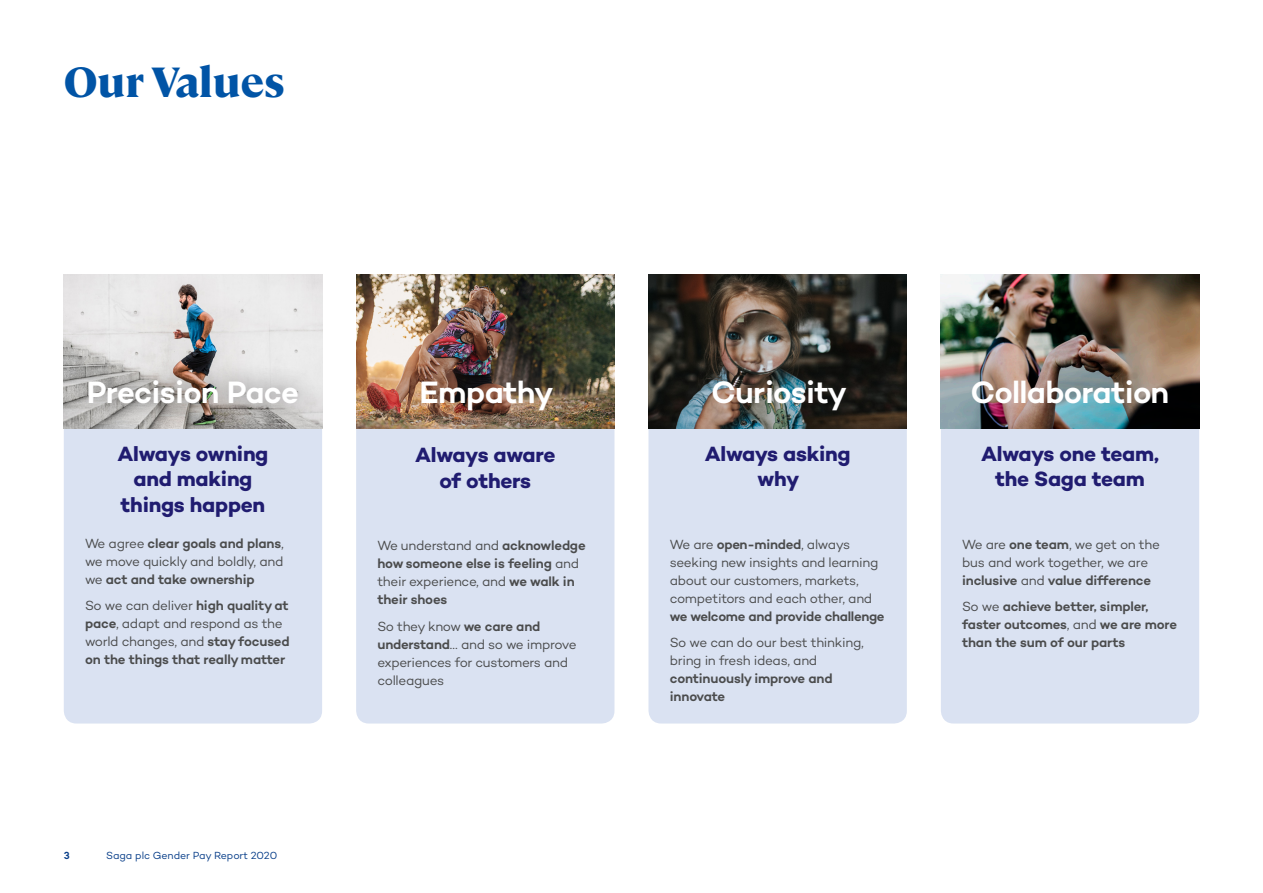
<style>
.page{position:relative;width:1263px;height:893px;background:#fff}
.page>*{position:absolute;margin:0;border:0;box-sizing:border-box;transform-origin:0 0}
.Head{font:800 42px "Cambon";color:#0154a6}
.Value_headers{font:600 31.5px "Campton";letter-spacing:-.02em;color:#fff}
.Large_Subhead{font:700 21px/25.5px "Campton";letter-spacing:-.01em;color:#201c70;text-align:center}
.Body_Copy{font:13.5px/18px "Campton";letter-spacing:-.025em;color:#4b4c4d}
.Body_Copy-2{font:600 13.5px/18px "Campton";letter-spacing:-.015em;color:#4b4c4d}
.t1{font:10.5px "Campton";letter-spacing:-.01em;color:#083e89}
.t2{font:600 10.5px "Campton";color:#083e89}
.s1{font-weight:400}
.s2{font-weight:600}
</style>
<div class="page">
<div style="left:64px;top:429px;width:258px;height:294px;background:#dae2f2"></div>
<div style="left:648px;top:429px;width:259px;height:294px;background:#dae2f2"></div>
<div style="left:356px;top:429px;width:258px;height:294px;background:#dae2f2"></div>
<div style="left:941px;top:429px;width:258px;height:294px;background:#dae2f2"></div>
<img style="left:64px;top:275px;width:258px;height:154px">
<img style="left:356px;top:275px;width:258px;height:154px">
<img style="left:648px;top:275px;width:259px;height:154px">
<img style="left:941px;top:275px;width:258px;height:154px">
<div style="left:66px;top:359px;width:254px;height:68px;background:#231f20;opacity:.6"></div>
<p class="Head" style="left:64px;top:51px;width:222px">Our Values</p>
<p class="Value_headers" style="left:87px;top:372px;width:214px">Precision Pace</p>
<p class="Value_headers" style="left:419px;top:372px;width:136px">Empathy</p>
<p class="Value_headers" style="left:711px;top:372px;width:137px">Curiosity</p>
<p class="Value_headers" style="left:971px;top:372px;width:200px">Collaboration</p>
<p class="Large_Subhead" style="left:118px;top:440px;width:152px">Always owning and making things happen</p>
<p class="Body_Copy-2" style="left:85px;top:534px;width:200px;text-align:justify"><span class="s1">We agree</span> clear goals and plans<span class="s1">, we move quickly and boldly, and we</span> act and take ownership</p>
<p class="Body_Copy-2" style="left:85px;top:596px;width:206px"><span class="s1">So we can deliver</span> high quality at pace<span class="s1">, adapt and respond as the world changes, and</span> stay focused on the things that really matter</p>
<p class="t2" style="left:64px;top:849px;width:7px">3</p>
<p class="t1" style="left:106px;top:849px;width:172px">Saga plc Gender Pay Report 2020</p>
<p class="Large_Subhead" style="left:415px;top:442px;width:142px">Always aware of others</p>
<p class="Body_Copy-2" style="left:377px;top:536px;width:210px"><span class="s1">We understand and</span> acknowledge how someone else is feeling <span class="s1">and their experience, and</span> we walk in their shoes</p>
<p class="Body_Copy" style="left:377px;top:617px;width:201px">So they know <span class="s2">we care and understand</span>… and so we improve experiences for customers and colleagues</p>
<p class="Large_Subhead" style="left:705px;top:440px;width:147px">Always asking why</p>
<p class="Body_Copy" style="left:670px;top:535px;width:216px">We are <span class="s2">open-minded</span>, always seeking new insights and learning about our customers, markets, competitors and each other, and <span class="s2">we welcome and provide challenge</span></p>
<p class="Body_Copy" style="left:670px;top:633px;width:196px">So we can do our best thinking, bring in fresh ideas, and <span class="s2">continuously improve and innovate</span></p>
<p class="Large_Subhead" style="left:981px;top:440px;width:179px">Always one team, the Saga team</p>
<p class="Body_Copy" style="left:962px;top:535px;width:199px">We are <span class="s2">one team</span>, we get on the bus and work together, we are <span class="s2">inclusive</span> and <span class="s2">value difference</span></p>
<p class="Body_Copy-2" style="left:962px;top:597px;width:216px"><span class="s1">So we</span> achieve better, simpler, faster outcomes<span class="s1">, and</span> we are more than the sum of our parts</p>
</div>
